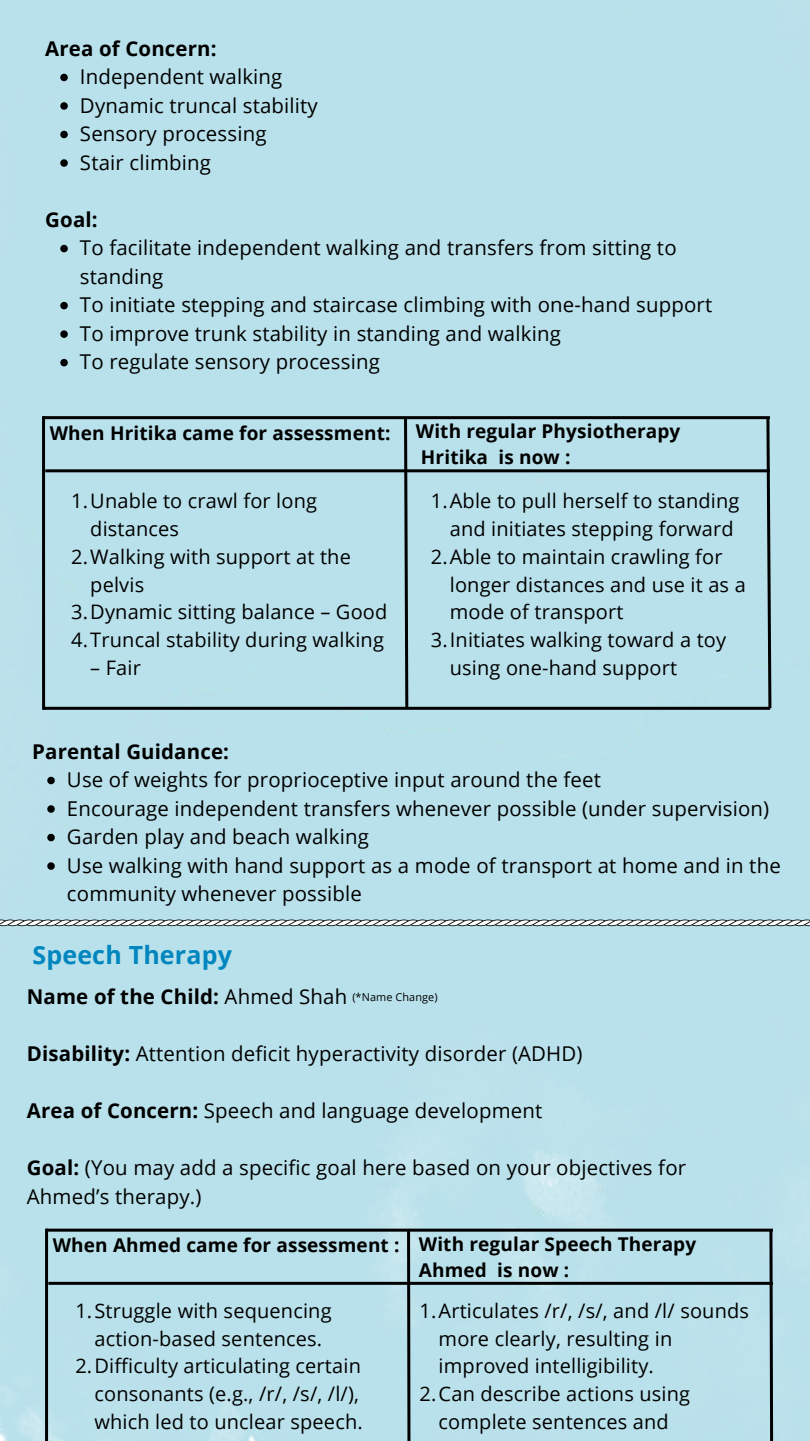
<style>
.page{position:relative;width:810px;height:1441px;background:#fff}
.page>*{position:absolute;margin:0;border:0;box-sizing:border-box;transform-origin:0 0}
.t1{font:700 25px "Open Sans";letter-spacing:.01em;color:#0086bf}
.t2{font:20.4px/28.5px "Open Sans";letter-spacing:.01em;color:#000}
.t3{font:700 20.4px "Open Sans";letter-spacing:.01em;color:#000}
.t4{font:20px "Open Sans";letter-spacing:.01em;color:#000}
.t5{font:700 19px/26.2px "Open Sans";letter-spacing:.01em;color:#000}
.t6{font:10.9px "Open Sans";letter-spacing:.01em;color:#000}
.s1{font-weight:400}
.s2{font-weight:700}
</style>
<div class="page">
<div style="left:0;top:776px;width:810px;height:664px;background:#b9e1eb"></div>
<div style="left:0;top:0;width:810px;height:776px;background:#b9e1eb"></div>
<svg style="left:60px;top:74px;width:8px;height:7px"></svg>
<svg style="left:60px;top:102px;width:8px;height:8px"></svg>
<svg style="left:60px;top:131px;width:8px;height:7px"></svg>
<svg style="left:60px;top:159px;width:8px;height:8px"></svg>
<svg style="left:60px;top:245px;width:8px;height:7px"></svg>
<svg style="left:60px;top:302px;width:8px;height:7px"></svg>
<svg style="left:60px;top:330px;width:8px;height:8px"></svg>
<svg style="left:60px;top:359px;width:8px;height:7px"></svg>
<svg style="left:0;top:919px;width:810px;height:7px"></svg>
<hr style="left:43px;top:416px;width:727px;height:3px;background:#000">
<hr style="left:44px;top:706px;width:726px;height:3px;background:#000">
<hr style="left:42px;top:416px;width:3px;height:293px;background:#000">
<svg style="left:765px;top:414px;width:8px;height:297px;background:#738c92"></svg>
<svg style="left:403px;top:414px;width:7px;height:297px;background:#677e84"></svg>
<hr style="left:45px;top:469px;width:725px;height:3px;background:#000">
<svg style="left:47px;top:776px;width:8px;height:8px"></svg>
<svg style="left:47px;top:805px;width:8px;height:7px"></svg>
<svg style="left:47px;top:833px;width:8px;height:8px"></svg>
<svg style="left:47px;top:862px;width:8px;height:7px"></svg>
<hr style="left:46px;top:1228px;width:727px;height:3px;background:#000">
<hr style="left:45px;top:1228px;width:3px;height:212px;background:#000">
<svg style="left:768px;top:1226px;width:8px;height:214px;background:#758d93"></svg>
<svg style="left:406px;top:1226px;width:7px;height:214px"></svg>
<hr style="left:48px;top:1281px;width:725px;height:3px;background:#000">
<p class="t3" style="left:45px;top:34px;width:173px">Area of Concern:</p>
<p class="t2" style="left:80px;top:62px;width:239px">Independent walking<br>Dynamic truncal stability<br>Sensory processing<br>Stair climbing</p>
<p class="t3" style="left:45px;top:205px;width:54px">Goal:</p>
<p class="t2" style="left:80px;top:233px;width:634px">To facilitate independent walking and transfers from sitting to standing<br>To initiate stepping and staircase climbing with one-hand support To improve trunk stability in standing and walking<br>To regulate sensory processing</p>
<p class="t5" style="left:50px;top:419px;width:342px">When Hritika came for assessment:</p>
<p class="t5" style="left:416px;top:417px;width:266px">With regular Physiotherapy<br>Hritika is now :</p>
<p class="t4" style="left:431px;top:487px;width:310px">1.Able to pull herself to standing</p>
<p class="t4" style="left:450px;top:514px;width:285px">and initiates stepping forward</p>
<p class="t4" style="left:431px;top:542px;width:293px">2.Able to maintain crawling for</p>
<p class="t4" style="left:450px;top:570px;width:297px">longer distances and use it as a</p>
<p class="t4" style="left:450px;top:598px;width:175px">mode of transport</p>
<p class="t4" style="left:431px;top:625px;width:297px">3.Initiates walking toward a toy</p>
<p class="t4" style="left:450px;top:653px;width:229px">using one-hand support</p>
<p class="t4" style="left:71px;top:487px;width:247px">1.Unable to crawl for long</p>
<p class="t4" style="left:90px;top:514px;width:90px">distances</p>
<p class="t4" style="left:71px;top:542px;width:281px">2.Walking with support at the</p>
<p class="t4" style="left:90px;top:570px;width:55px">pelvis</p>
<p class="t4" style="left:71px;top:598px;width:318px">3.Dynamic sitting balance – Good</p>
<p class="t4" style="left:71px;top:625px;width:314px">4.Truncal stability during walking</p>
<p class="t4" style="left:90px;top:653px;width:52px">– Fair</p>
<p class="t3" style="left:32px;top:736px;width:198px">Parental Guidance:</p>
<p class="t2" style="left:67px;top:765px;width:715px">Use of weights for proprioceptive input around the feet<br>Encourage independent transfers whenever possible (under supervision)<br>Garden play and beach walking<br>Use walking with hand support as a mode of transport at home and in the community whenever possible</p>
<p class="t1" style="left:32px;top:936px;width:201px">Speech Therapy</p>
<p class="t3" style="left:27px;top:982px;width:322px">Name of the Child: <span class="s1">Ahmed Shah</span></p>
<p class="t6" style="left:352px;top:988px;width:87px">(*Name Change)</p>
<p class="t2" style="left:27px;top:1038px;width:557px"><span class="s2">Disability:</span> Attention deficit hyperactivity disorder (ADHD)</p>
<p class="t2" style="left:27px;top:1095px;width:517px"><span class="s2">Area of Concern:</span> Speech and language development</p>
<p class="t2" style="left:27px;top:1152px;width:661px"><span class="s2">Goal:</span> (You may add a specific goal here based on your objectives for<br>Ahmed’s therapy.)</p>
<p class="t5" style="left:419px;top:1232px;width:279px;line-height:24.7px;text-indent:-366px">When Ahmed came for assessment : With regular Speech Therapy<br>Ahmed is now :</p>
<p class="t4" style="left:420px;top:1295px;width:331px">1.Articulates /r/, /s/, and /l/ sounds</p>
<p class="t4" style="left:439px;top:1323px;width:235px">more clearly, resulting in</p>
<p class="t4" style="left:439px;top:1351px;width:217px">improved intelligibility.</p>
<p class="t4" style="left:420px;top:1379px;width:272px">2.Can describe actions using</p>
<p class="t4" style="left:439px;top:1406px;width:232px">complete sentences and</p>
<p class="t4" style="left:75px;top:1295px;width:258px">1.Struggle with sequencing</p>
<p class="t4" style="left:94px;top:1323px;width:229px">action-based sentences.</p>
<p class="t4" style="left:75px;top:1351px;width:287px">2.Difficulty articulating certain</p>
<p class="t4" style="left:94px;top:1379px;width:266px">consonants (e.g., /r/, /s/, /l/),</p>
<p class="t4" style="left:94px;top:1406px;width:270px">which led to unclear speech.</p>
</div>
